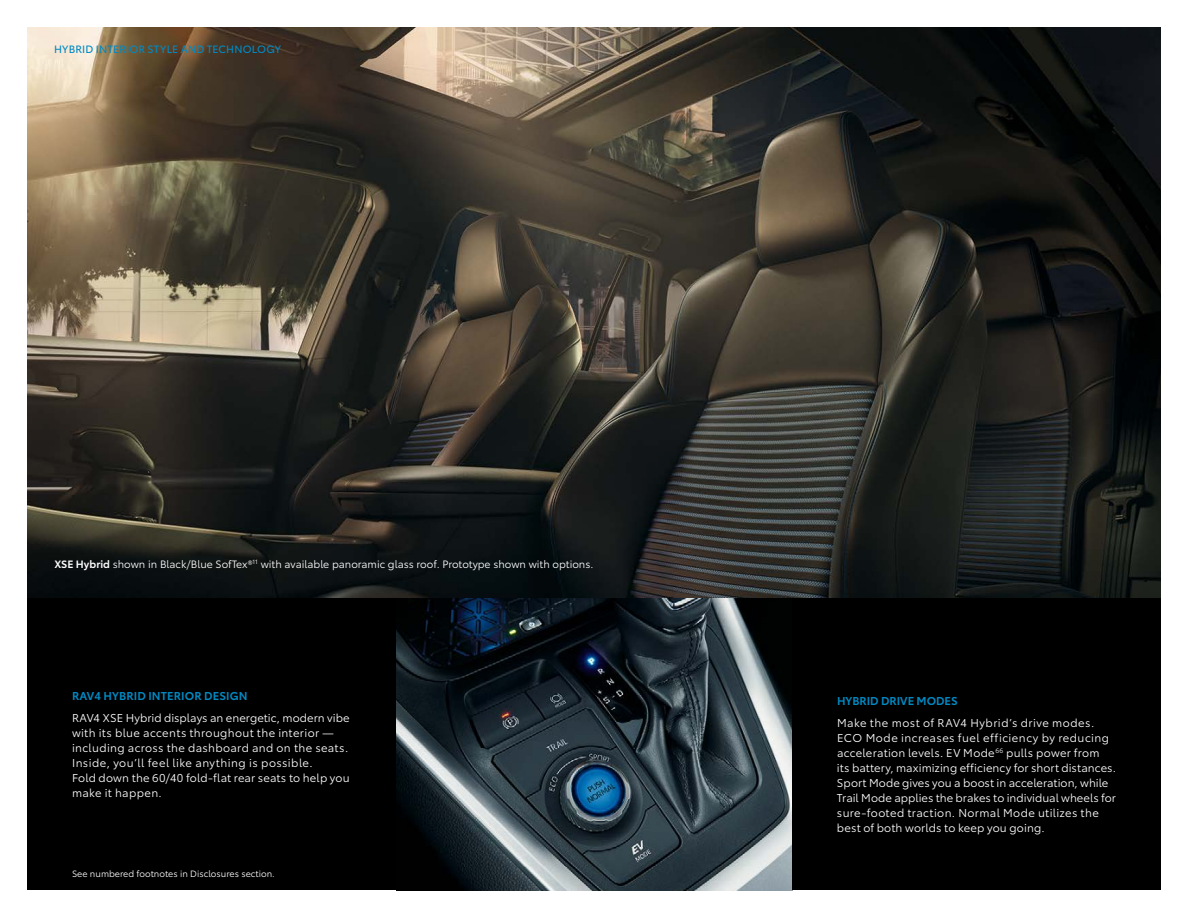
<style>
.page{position:relative;width:1188px;height:918px;background:#fff}
.page>*{position:absolute;margin:0;border:0;box-sizing:border-box;transform-origin:0 0}
.t1{font:11.25px/15px "Toyota Type";letter-spacing:.025em;color:#fff}
.t2{font:600 11.25px "Toyota Type";letter-spacing:.01em;color:#008ac4}
.t3{font:10.5px "Toyota Type";color:#fff}
.t4{font:10.5px "Toyota Type";letter-spacing:.015em;color:#008ac4}
.t5{font:9px "Toyota Type";color:#fff}
.s1{font-weight:600}
</style>
<div class="page">
<img style="left:27px;top:28px;width:1134px;height:570px">
<img style="left:396px;top:598px;width:396px;height:292px">
<div style="left:792px;top:598px;width:369px;height:292px;background:#000"></div>
<div style="left:27px;top:598px;width:369px;height:292px;background:#000"></div>
<p class="t4" style="left:54px;top:41px;width:229px">HYBRID INTERIOR STYLE AND TECHNOLOGY</p>
<p class="t3" style="left:55px;top:556px;width:540px"><span class="s1">XSE Hybrid</span> shown in Black/Blue SofTex®<sup>11</sup> with available panoramic glass roof. Prototype shown with options.</p>
<p class="t2" style="left:72px;top:687px;width:177px">RAV4 HYBRID INTERIOR DESIGN</p>
<p class="t1" style="left:72px;top:709px;width:279px">RAV4 XSE Hybrid displays an energetic, modern vibe with its blue accents throughout the interior — including across the dashboard and on the seats.<br>Inside, you’ll feel like anything is possible.<br>Fold down the 60/40 fold-flat rear seats to help you make it happen.</p>
<p class="t5" style="left:72px;top:867px;width:204px">See numbered footnotes in Disclosures section.</p>
<p class="t2" style="left:837px;top:692px;width:122px">HYBRID DRIVE MODES</p>
<p class="t1" style="left:837px;top:714px;width:281px">Make the most of RAV4 Hybrid’s drive modes.<br>ECO Mode increases fuel efficiency by reducing acceleration levels. EV Mode<sup>66</sup> pulls power from<br>its battery, maximizing efficiency for short distances.<br>Sport Mode gives you a boost in acceleration, while Trail Mode applies the brakes to individual wheels for sure-footed traction. Normal Mode utilizes the best of both worlds to keep you going.</p>
</div>
